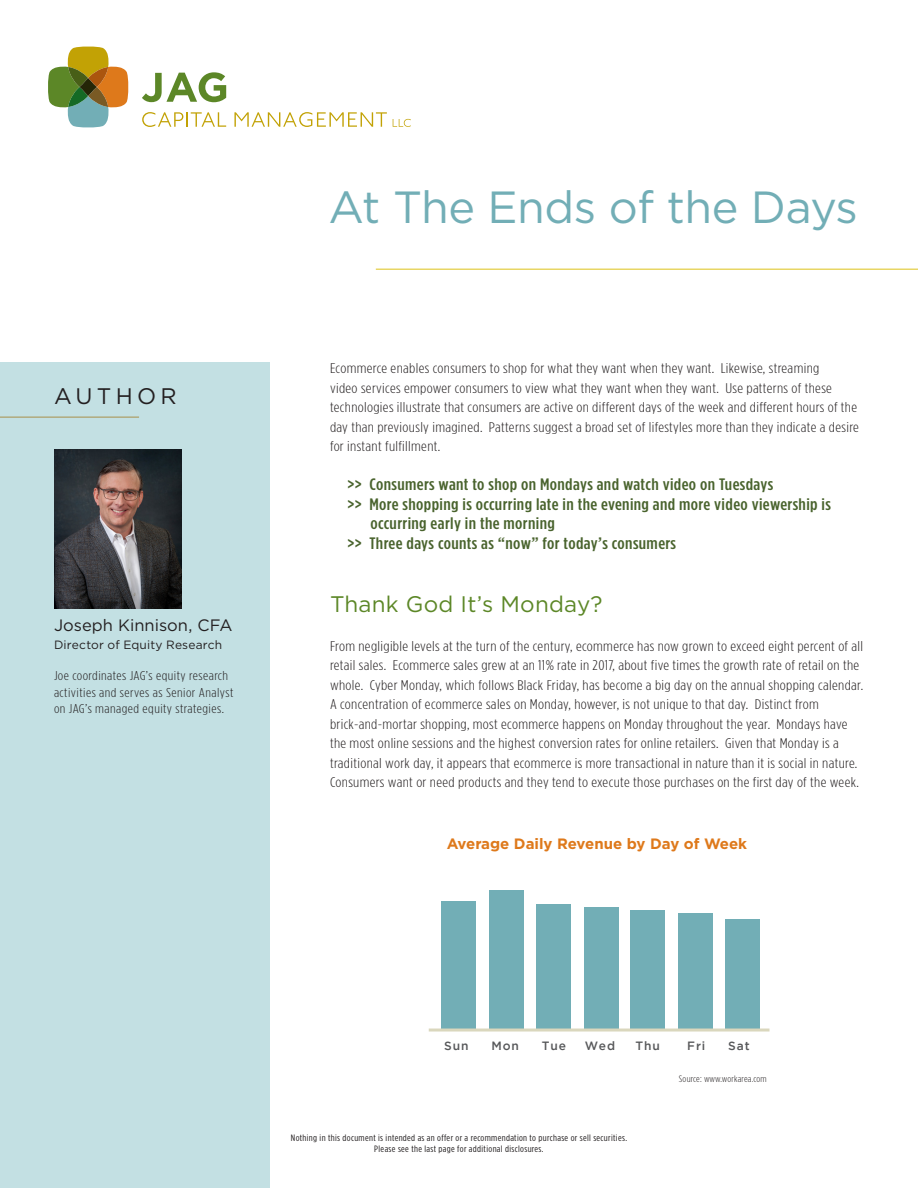
<style>
.page{position:relative;width:918px;height:1188px;background:#fff}
.page>*{position:absolute;margin:0;border:0;box-sizing:border-box;transform-origin:0 0}
.t1{font:45px "Gotham";letter-spacing:-.01em;color:#72aeb6}
.Body_2{font:22.5px "Gotham";letter-spacing:.01em;color:#5c8727}
.t2{font:22.5px "Gotham";letter-spacing:.19em;color:#231f20}
.Body_2-2{font:500 16.65px "Gotham Condensed";letter-spacing:.02em;color:#49632d;scale:1.18 1}
.t3{font:16.5px "Gotham";color:#231f20}
.t4{font:700 15px "Gotham";color:#de791b}
.Body_2-3{font:300 14.1px/19.5px "Gotham Condensed";letter-spacing:.02em;color:#231f20;scale:1.18 1}
.t5{font:300 12.75px/16.5px "Gotham Condensed";letter-spacing:.03em;color:#231f20;scale:1.18 1}
.t6{font:12px "Gotham";letter-spacing:.015em;color:#231f20}
.t7{font:500 12px "Gotham";letter-spacing:.07em;color:#57585a}
.t8{font:9.3px/10.5px "Gotham Condensed";letter-spacing:.035em;color:#231f20;text-align:center;scale:1.14 1}
.t9{font:300 9.3px "Gotham Condensed";letter-spacing:.015em;color:#231f20;scale:1.14 1}
</style>
<div class="page">
<div style="left:0;top:362px;width:269px;height:826px;background:#c3e0e3"></div>
<hr style="left:376px;top:268px;width:542px;height:2px;background:#e8d665">
<svg style="left:48px;top:46px;width:81px;height:81px"></svg>
<svg style="left:142px;top:72px;width:84px;height:30px"></svg>
<svg style="left:142px;top:112px;width:84px;height:15px"></svg>
<svg style="left:234px;top:112px;width:153px;height:15px"></svg>
<svg style="left:393px;top:119px;width:18px;height:8px"></svg>
<hr style="left:0;top:416px;width:139px;height:2px;background:#b1aa7d">
<img style="left:54px;top:449px;width:128px;height:160px">
<div style="left:442px;top:901px;width:34px;height:130px;background:#72aeb6"></div>
<div style="left:490px;top:890px;width:34px;height:141px;background:#72aeb6"></div>
<div style="left:536px;top:905px;width:34px;height:126px;background:#72aeb6"></div>
<div style="left:584px;top:907px;width:34px;height:124px;background:#72aeb6"></div>
<div style="left:631px;top:911px;width:34px;height:120px;background:#72aeb6"></div>
<div style="left:679px;top:913px;width:34px;height:118px;background:#72aeb6"></div>
<div style="left:725px;top:919px;width:34px;height:112px;background:#72aeb6"></div>
<hr style="left:429px;top:1029px;width:341px;height:3px;background:#dad7bd">
<p class="t2" style="left:54px;top:383px;width:124px">AUTHOR</p>
<p class="t3" style="left:54px;top:616px;width:180px">Joseph Kinnison, CFA</p>
<p class="t6" style="left:54px;top:638px;width:170px">Director of Equity Research</p>
<p class="t5" style="left:54px;top:667px;width:154px">Joe coordinates JAG’s equity research activities and serves as Senior Analyst on JAG’s managed equity strategies.</p>
<p class="t1" style="left:328px;top:183px;width:531px">At The Ends of the Days</p>
<p class="Body_2-3" style="left:330px;top:358px;width:450px">Ecommerce enables consumers to shop for what they want when they want. Likewise, streaming<br>video services empower consumers to view what they want when they want. Use patterns of these technologies illustrate that consumers are active on different days of the week and different hours of the day than previously imagined. Patterns suggest a broad set of lifestyles more than they indicate a desire for instant fulfillment.</p>
<p class="Body_2-2" style="left:348px;top:475px;width:362px">&gt;&gt; Consumers want to shop on Mondays and watch video on Tuesdays</p>
<p class="Body_2-2" style="left:348px;top:495px;width:411px">&gt;&gt; More shopping is occurring late in the evening and more video viewership is</p>
<p class="Body_2-2" style="left:370px;top:514px;width:158px">occurring early in the morning</p>
<p class="Body_2-2" style="left:348px;top:534px;width:280px">&gt;&gt; Three days counts as “now” for today’s consumers</p>
<p class="Body_2" style="left:330px;top:591px;width:274px">Thank God It’s Monday?</p>
<p class="Body_2-3" style="left:330px;top:636px;width:454px">From negligible levels at the turn of the century, ecommerce has now grown to exceed eight percent of all retail sales. Ecommerce sales grew at an 11% rate in 2017, about five times the growth rate of retail on the whole. Cyber Monday, which follows Black Friday, has become a big day on the annual shopping calendar.<br>A concentration of ecommerce sales on Monday, however, is not unique to that day. Distinct from brick-and-mortar shopping, most ecommerce happens on Monday throughout the year. Mondays have the most online sessions and the highest conversion rates for online retailers. Given that Monday is a traditional work day, it appears that ecommerce is more transactional in nature than it is social in nature.<br>Consumers want or need products and they tend to execute those purchases on the first day of the week.</p>
<p class="t4" style="left:447px;top:834px;width:302px">Average Daily Revenue by Day of Week</p>
<p class="t7" style="left:444px;top:1039px;width:26px">Sun</p>
<p class="t7" style="left:492px;top:1039px;width:29px">Mon</p>
<p class="t7" style="left:542px;top:1039px;width:26px">Tue</p>
<p class="t7" style="left:585px;top:1039px;width:32px">Wed</p>
<p class="t7" style="left:635px;top:1039px;width:26px">Thu</p>
<p class="t7" style="left:687px;top:1039px;width:19px">Fri</p>
<p class="t7" style="left:728px;top:1039px;width:23px">Sat</p>
<p class="t8" style="left:291px;top:1132px;width:296px">Nothing in this document is intended as an offer or a recommendation to purchase or sell securities.<br>Please see the last page for additional disclosures.</p>
<p class="t9" style="left:679px;top:1074px;width:79px">Source: www.workarea.com</p>
</div>
